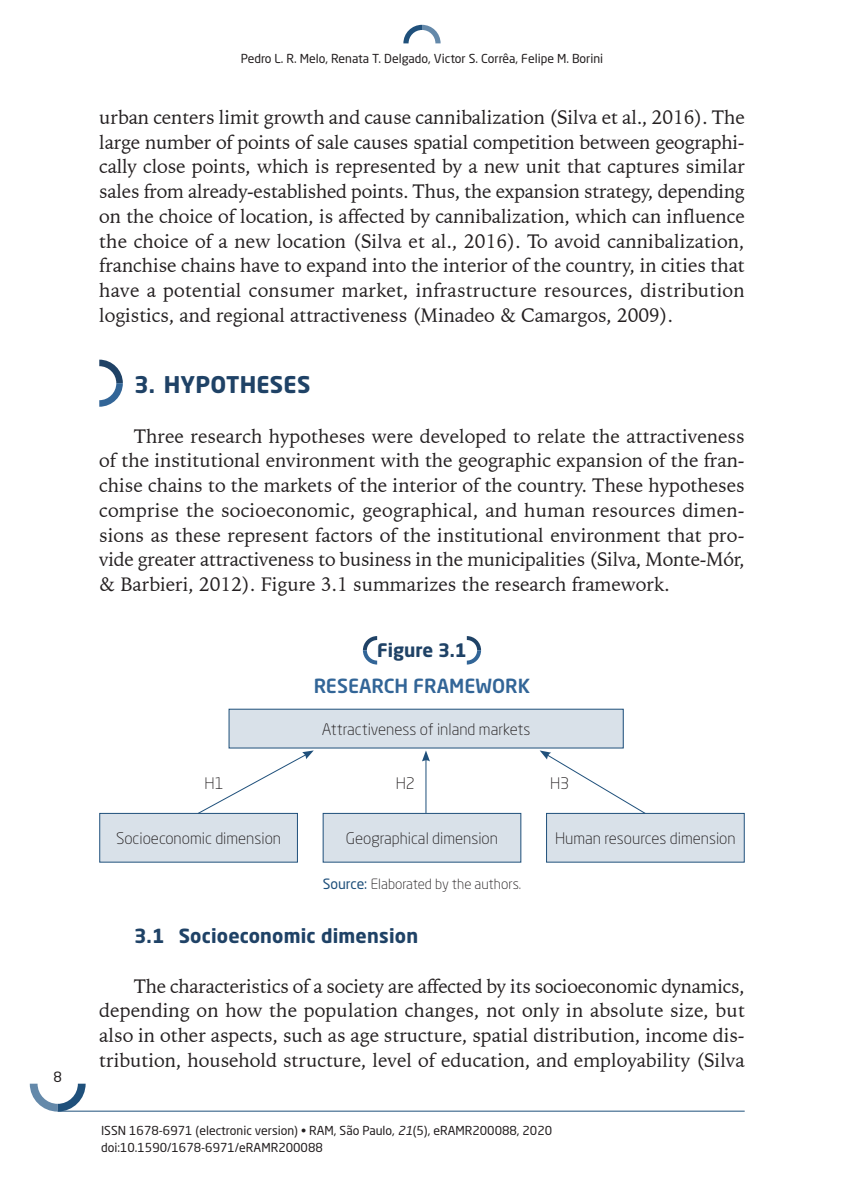
<style>
.page{position:relative;width:844px;height:1191px;background:#fff}
.page>*{position:absolute;margin:0;border:0;box-sizing:border-box;transform-origin:0 0}
.Subtit_1{font:700 22.75px "Neo Sans Std";letter-spacing:.01em;color:#1f4266}
.Corpo_do_texto{font:19.25px/24.7px "Iowan Old Style BT";color:#231f20;text-align:justify}
.Subtit_2{font:700 19.25px "Neo Sans Std";letter-spacing:.01em;color:#1f4266}
.Tabela_Tit{font:500 19.25px "Neo Sans Std";color:#326597}
.Tabela_número{font:700 18.38px "Neo Sans Std";color:#1f4266}
.Figura{font:300 15.75px "Neo Sans Std";color:#231f20}
.Tabela_fonte{font:300 14px "Neo Sans Std";color:#231f20}
.t1{font:14px "Neo Sans Std";color:#231f20}
.t2{font:12.25px/17.5px "Neo Sans Std";color:#231f20}
.s1{font-weight:400;color:#1f507b}
.s2{font-style:italic}
</style>
<div class="page">
<svg style="left:30px;top:1083px;width:56px;height:28px"></svg>
<svg style="left:403px;top:25px;width:37px;height:18px"></svg>
<hr style="left:58px;top:1110px;width:686px;height:1px;background:#1f507b">
<svg style="left:99px;top:360px;width:24px;height:47px"></svg>
<svg style="left:363px;top:636px;width:14px;height:28px"></svg>
<svg style="left:466px;top:636px;width:15px;height:28px"></svg>
<div style="left:229px;top:709px;width:394px;height:39px;background:#d9e1e9"></div>
<div style="left:228px;top:708px;width:395px;height:40px;border:1px solid #1f507b"></div>
<div style="left:100px;top:813px;width:197px;height:49px;background:#d9e1e9"></div>
<div style="left:99px;top:813px;width:199px;height:49px;border:1px solid #1f507b"></div>
<div style="left:323px;top:813px;width:197px;height:49px;background:#d9e1e9"></div>
<div style="left:322px;top:813px;width:199px;height:49px;border:1px solid #1f507b"></div>
<div style="left:546px;top:813px;width:198px;height:49px;background:#d9e1e9"></div>
<div style="left:546px;top:813px;width:198px;height:49px;border:1px solid #1f507b"></div>
<svg style="left:197px;top:750px;width:117px;height:64px"></svg>
<hr style="left:425px;top:758px;width:1px;height:55px;background:#1f507b">
<svg style="left:422px;top:750px;width:8px;height:11px"></svg>
<svg style="left:539px;top:750px;width:107px;height:64px"></svg>
<p class="t1" style="left:53px;top:1068px;width:10px">8</p>
<p class="t2" style="left:240px;top:50px;width:364px">Pedro L. R. Melo, Renata T. Delgado, Victor S. Corrêa, Felipe M. Borini</p>
<p class="Corpo_do_texto" style="left:99px;top:105px;width:647px">urban centers limit growth and cause cannibalization (Silva et al., 2016). The large number of points of sale causes spatial competition between geographi&shy;cally close points, which is represented by a new unit that captures similar sales from already-established points. Thus, the expansion strategy, depending on the choice of location, is affected by cannibalization, which can influence the choice of a new location (Silva et al., 2016). To avoid cannibalization, franchise chains have to expand into the interior of the country, in cities that have a potential consumer market, infrastructure resources, distribution logistics, and regional attractiveness (Minadeo &amp; Camargos, 2009).</p>
<p class="Subtit_1" style="left:134px;top:370px;width:178px">3. HYPOTHESES</p>
<p class="Corpo_do_texto" style="left:99px;top:423px;width:646px;text-indent:35px">Three research hypotheses were developed to relate the attractiveness of the institutional environment with the geographic expansion of the fran&shy;chise chains to the markets of the interior of the country. These hypotheses comprise the socioeconomic, geographical, and human resources dimen&shy;sions as these represent factors of the institutional environment that pro&shy;vide greater attractiveness to business in the municipalities (Silva, Monte-Mór, &amp; Barbieri, 2012). Figure 3.1 summarizes the research framework.</p>
<p class="Tabela_número" style="left:377px;top:638px;width:91px">Figure 3.1</p>
<p class="Tabela_Tit" style="left:314px;top:673px;width:218px">RESEARCH FRAMEWORK</p>
<p class="Figura" style="left:322px;top:719px;width:210px">Attractiveness of inland markets</p>
<p class="Figura" style="left:204px;top:774px;width:21px">H1</p>
<p class="Figura" style="left:395px;top:774px;width:21px">H2</p>
<p class="Figura" style="left:550px;top:774px;width:21px">H3</p>
<p class="Figura" style="left:116px;top:828px;width:166px">Socioeconomic dimension</p>
<p class="Figura" style="left:346px;top:828px;width:154px">Geographical dimension</p>
<p class="Figura" style="left:555px;top:828px;width:182px">Human resources dimension</p>
<p class="Tabela_fonte" style="left:323px;top:875px;width:200px"><span class="s1">Source:</span> Elaborated by the authors.</p>
<p class="Subtit_2" style="left:134px;top:923px;width:285px">3.1 Socioeconomic dimension</p>
<p class="Corpo_do_texto" style="left:99px;top:973px;width:647px;text-indent:35px">The characteristics of a society are affected by its socioeconomic dynamics, depending on how the population changes, not only in absolute size, but also in other aspects, such as age structure, spatial distribution, income dis&shy;tribution, household structure, level of education, and employability (Silva</p>
<p class="t2" style="left:101px;top:1121px;width:452px">ISSN 1678-6971 (electronic version) • RAM, São Paulo, <span class="s2">21</span>(5), eRAMR200088, 2020 doi:10.1590/1678-6971/eRAMR200088</p>
</div>
